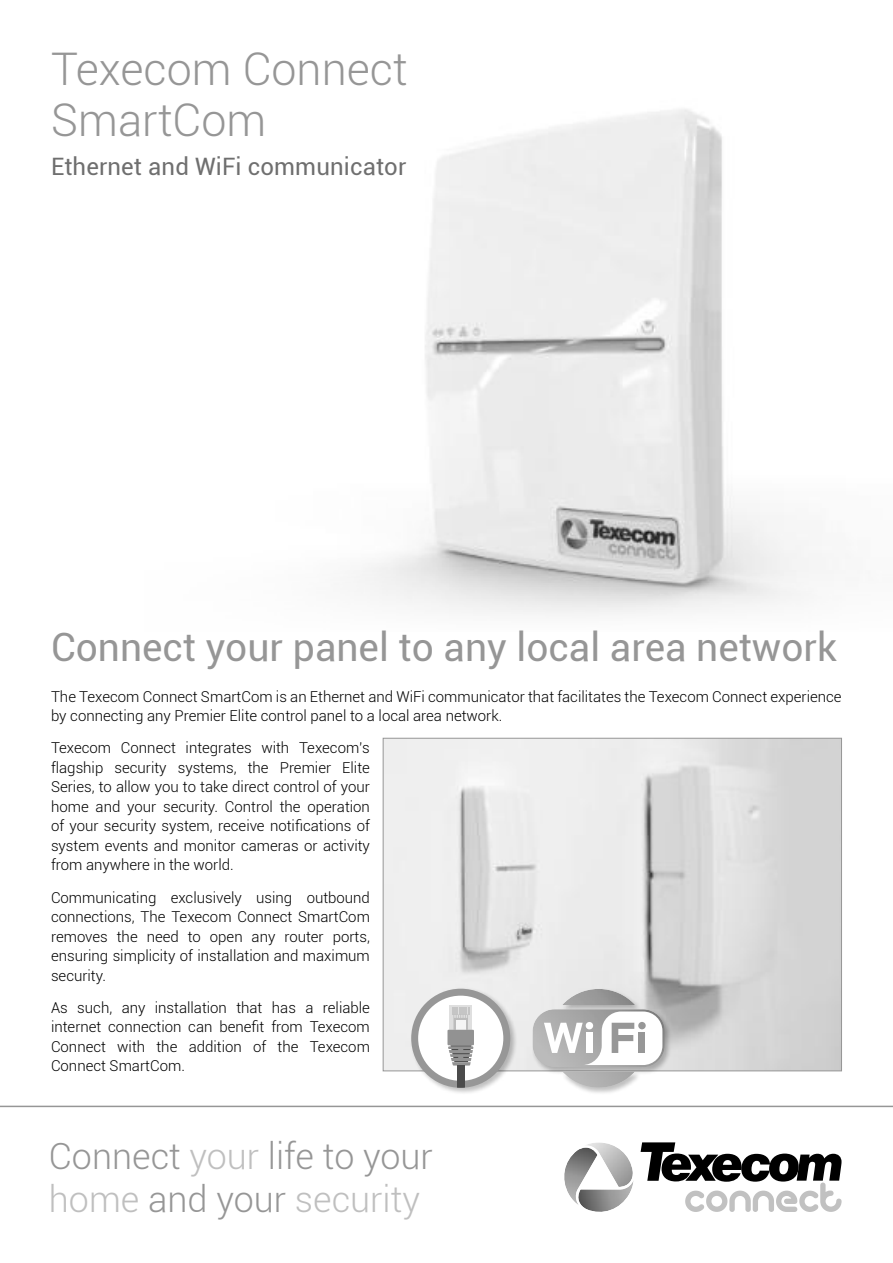
<style>
.page{position:relative;width:893px;height:1263px;background:#fff}
.page>*{position:absolute;margin:0;border:0;box-sizing:border-box;transform-origin:0 0}
.t1{font:300 45px/51px "Roboto";color:#969696}
.t2{font:39px "Roboto";color:#969696}
.t3{font:300 36px/43.2px "Roboto";color:#969696}
.t4{font:24px "Roboto";letter-spacing:.005em;color:#6f6f6f}
.t5{font:300 15px/19.5px "Roboto";color:#000;text-align:justify}
.s1{color:#bfbfbf}
</style>
<div class="page">
<img style="left:354px;top:109px;width:455px;height:505px">
<img style="left:564px;top:1147px;width:20px;height:57px">
<img style="left:577px;top:1180px;width:57px;height:32px">
<img style="left:584px;top:1142px;width:49px;height:45px">
<svg style="left:641px;top:1142px;width:201px;height:70px"></svg>
<hr style="left:0;top:1106px;width:893px;height:1px;background:#969696">
<img style="left:385px;top:740px;width:455px;height:329px">
<div style="left:410px;top:988px;width:108px;height:107px;background:#000;opacity:.25"></div>
<div style="left:411px;top:989px;width:99px;height:99px;background:#979797;border-radius:50px"></div>
<svg style="left:418px;top:996px;width:85px;height:85px"></svg>
<div style="left:457px;top:1065px;width:8px;height:23px;background:#4b4b4b"></div>
<div style="left:532px;top:988px;width:139px;height:106px;background:#000;opacity:.25"></div>
<img style="left:533px;top:989px;width:132px;height:98px">
<svg style="left:544px;top:1011px;width:118px;height:54px"></svg>
<div style="left:639px;top:1032px;width:6px;height:21px;background:#979797"></div>
<div style="left:638px;top:1022px;width:8px;height:7px;background:#979797;border-radius:50%"></div>
<h1 class="t1" style="left:51px;top:47px;width:358px">Texecom Connect<br>SmartCom</h1>
<h3 class="t4" style="left:51px;top:157px;width:357px">Ethernet and WiFi communicator</h3>
<h2 class="t2" style="left:51px;top:631px;width:788px">Connect your panel to any local area network</h2>
<p class="t5" style="left:51px;top:687px;width:792px">The Texecom Connect SmartCom is an Ethernet and WiFi communicator that facilitates the Texecom Connect experience by connecting any Premier Elite control panel to a local area network.</p>
<p class="t5" style="left:51px;top:739px;width:320px">Texecom Connect integrates with Texecom’s flagship security systems, the Premier Elite Series, to allow you to take direct control of your home and your security. Control the operation of your security system, receive notifications of system events and monitor cameras or activity from anywhere in the world.</p>
<p class="t5" style="left:51px;top:888px;width:320px">Communicating exclusively using outbound connections, The Texecom Connect SmartCom removes the need to open any router ports, ensuring simplicity of installation and maximum security.</p>
<p class="t5" style="left:51px;top:999px;width:320px">As such, any installation that has a reliable internet connection can benefit from Texecom Connect with the addition of the Texecom Connect SmartCom.</p>
<h3 class="t3" style="left:49px;top:1137px;width:385px">Connect <span class="s1">your</span> life to your <span class="s1">home</span> and your <span class="s1">security</span></h3>
</div>
